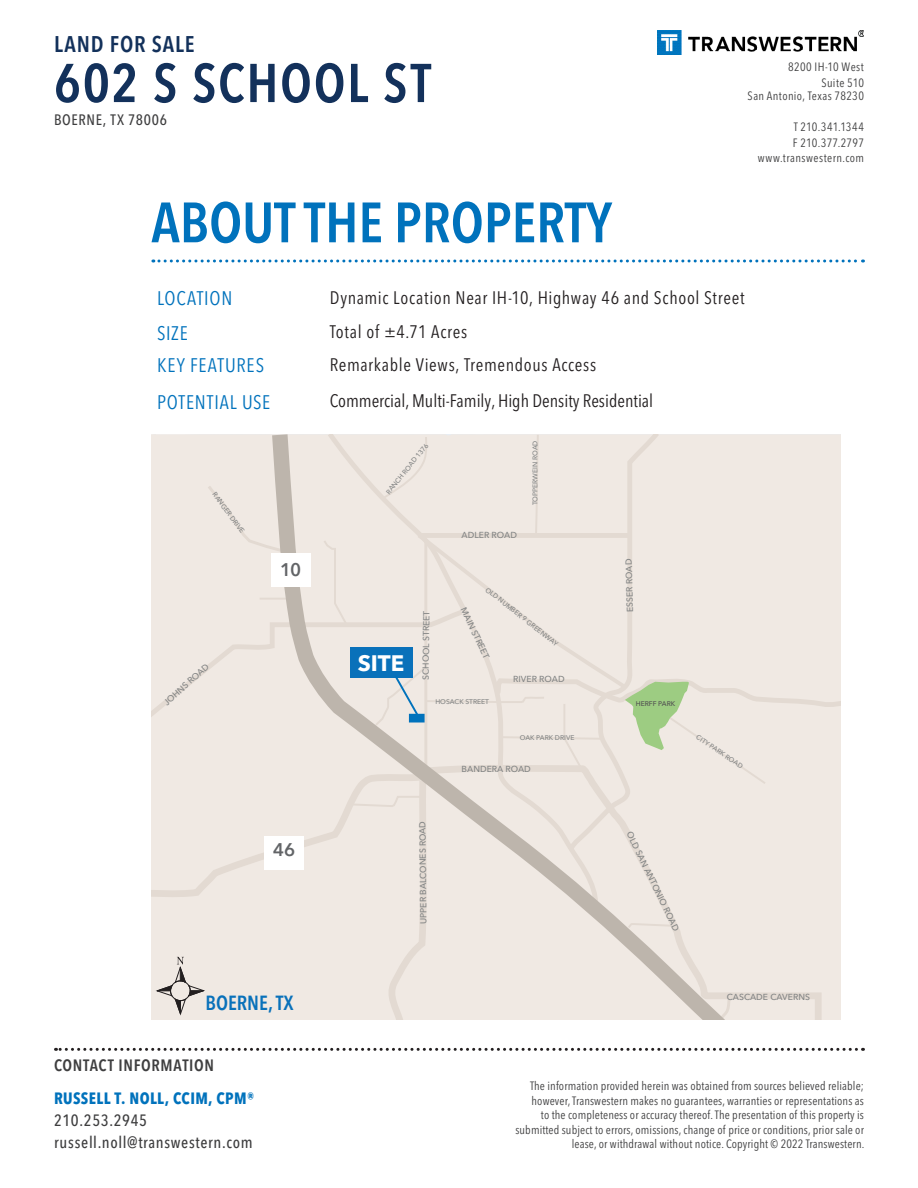
<style>
.page{position:relative;width:918px;height:1188px;background:#fff}
.page>*{position:absolute;margin:0;border:0;box-sizing:border-box;transform-origin:0 0}
.t1{font:600 condensed 56.25px "Avenir Next LT Pro";color:#0072bc}
.t2{font:600 condensed 54px "Avenir Next LT Pro";letter-spacing:.03em;color:#13315b}
.t3{font:600 condensed 22.5px "Avenir Next LT Pro";letter-spacing:.04em;color:#13315b}
.t4{font:700 22.2px "Avenir Next LT Pro";color:#fff}
.t5{font:600 condensed 20.25px "Avenir Next LT Pro";color:#0971ba}
.Section_Title{font:condensed 19.5px "Avenir Next LT Pro";letter-spacing:.04em;color:#0072bc}
.t6{font:600 18.15px "Avenir Next LT Pro";color:#626467}
.Section_Title-2{font:condensed 18px "Avenir Next LT Pro";letter-spacing:.03em;color:#231f20}
.Section_Title-3{font:condensed 18px "Avenir Next LT Pro";color:#231f20}
.t7{font:500 condensed 16.35px/21.9px "Avenir Next LT Pro";letter-spacing:.04em;color:#3e3e3f}
.t8{font:700 condensed 16.35px "Avenir Next LT Pro";letter-spacing:.02em;color:#0072bc}
.t9{font:600 condensed 16.35px "Avenir Next LT Pro";letter-spacing:.04em;color:#3e3e3f}
.t10{font:500 condensed 15px "Avenir Next LT Pro";letter-spacing:.045em;color:#3e3e3f}
.t11{font:condensed 12px/14.4px "Avenir Next LT Pro";letter-spacing:.01em;color:#3e3e3f;text-align:right}
.t12{font:condensed 12px/15.3px "Avenir Next LT Pro";letter-spacing:.035em;color:#3e3e3f;text-align:right}
.t13{font:condensed 12px/15.3px "Avenir Next LT Pro";letter-spacing:.03em;color:#3e3e3f;text-align:right}
.t14{font:500 8.7px "Avenir Next LT Pro";color:#828484}
.t15{font:500 6.75px "Avenir Next LT Pro";color:#828484}
.t16{font:500 6.75px "Avenir Next LT Pro";color:#515051}
</style>
<div class="page">
<img style="left:658px;top:31px;width:206px;height:24px">
<svg style="left:56px;top:1048px;width:800px;height:3px"></svg>
<svg style="left:153px;top:260px;width:711px;height:2px"></svg>
<svg style="left:151px;top:434px;width:690px;height:586px;background:#ece5df"></svg>
<div style="left:409px;top:714px;width:15px;height:8px;background:#0072bc"></div>
<h3 class="t3" style="left:54px;top:31px;width:142px">LAND FOR SALE</h3>
<h2 class="t2" style="left:54px;top:50px;width:379px">602 S SCHOOL ST</h2>
<p class="t10" style="left:54px;top:110px;width:115px">BOERNE, TX 78006</p>
<p class="t1" style="left:151px;top:188px;width:462px">ABOUT THE PROPERTY</p>
<p class="t13" style="left:788px;top:59px;width:77px">8200 IH-10 West<br>Suite 510</p>
<p class="t13" style="left:748px;top:88px;width:118px">San Antonio, Texas 78230</p>
<p class="t12" style="left:758px;top:119px;width:108px">T 210.341.1344<br>F 210.377.2797 www.transwestern.com</p>
<p class="Section_Title" style="left:157px;top:286px;width:77px">LOCATION</p>
<p class="Section_Title-2" style="left:330px;top:287px;width:416px">Dynamic Location Near IH-10, Highway 46 and School Street</p>
<p class="Section_Title" style="left:157px;top:321px;width:32px">SIZE</p>
<p class="Section_Title-2" style="left:330px;top:321px;width:139px">Total of ±4.71 Acres</p>
<p class="Section_Title" style="left:157px;top:353px;width:109px">KEY FEATURES</p>
<p class="Section_Title-2" style="left:330px;top:354px;width:268px">Remarkable Views, Tremendous Access</p>
<p class="Section_Title" style="left:157px;top:390px;width:115px">POTENTIAL USE</p>
<p class="Section_Title-3" style="left:330px;top:390px;width:325px">Commercial, Multi-Family, High Density Residential</p>
<p class="t15" style="left:218px;top:490px;width:50px;rotate:54deg">RANGER DRIVE</p>
<p class="t14" style="left:162px;top:700px;width:59px;rotate:-42deg">JOHNS ROAD</p>
<p class="t6" style="left:280px;top:558px;width:22px">10</p>
<p class="t6" style="left:273px;top:839px;width:24px">46</p>
<p class="t5" style="left:206px;top:991px;width:90px">BOERNE, TX</p>
<h3 class="t9" style="left:54px;top:1055px;width:162px">CONTACT INFORMATION</h3>
<h3 class="t8" style="left:54px;top:1088px;width:202px">RUSSELL T. NOLL, CCIM, CPM®</h3>
<h3 class="t7" style="left:54px;top:1109px;width:200px">210.253.2945 russell.noll@transwestern.com</h3>
<p class="t15" style="left:384px;top:491px;width:65px;rotate:-51deg">RANCH ROAD 1376</p>
<p class="t4" style="left:358px;top:649px;width:48px">SITE</p>
<p class="t14" style="left:420px;top:680px;width:71px;rotate:-89deg">SCHOOL STREET</p>
<p class="t14" style="left:462px;top:530px;width:57px">ADLER ROAD</p>
<p class="t15" style="left:531px;top:505px;width:66px;rotate:-90deg">TOPPERWEIN ROAD</p>
<p class="t15" style="left:489px;top:586px;width:92px;rotate:38deg">OLD NUMBER 9 GREENWAY</p>
<p class="t14" style="left:468px;top:605px;width:57px;rotate:65deg">MAIN STREET</p>
<p class="t14" style="left:513px;top:673px;width:53px">RIVER ROAD</p>
<p class="t14" style="left:625px;top:612px;width:55px;rotate:-91deg">ESSER ROAD</p>
<p class="t15" style="left:435px;top:698px;width:55px">HOSACK STREET</p>
<p class="t16" style="left:636px;top:699px;width:41px">HERFF PARK</p>
<p class="t15" style="left:520px;top:734px;width:56px">OAK PARK DRIVE</p>
<p class="t14" style="left:462px;top:763px;width:71px">BANDERA ROAD</p>
<p class="t15" style="left:699px;top:733px;width:56px;rotate:34deg">CITY PARK ROAD</p>
<p class="t14" style="left:419px;top:924px;width:105px;rotate:-91deg">UPPER BALCONES ROAD</p>
<p class="t14" style="left:634px;top:830px;width:111px;rotate:64deg">OLD SAN ANTONIO ROAD</p>
<p class="t14" style="left:727px;top:991px;width:85px">CASCADE CAVERNS</p>
<p class="t11" style="left:515px;top:1079px;width:351px">The information provided herein was obtained from sources believed reliable; however, Transwestern makes no guarantees, warranties or representations as<br>to the completeness or accuracy thereof. The presentation of this property is submitted subject to errors, omissions, change of price or conditions, prior sale or lease, or withdrawal without notice. Copyright © 2022 Transwestern.</p>
</div>
